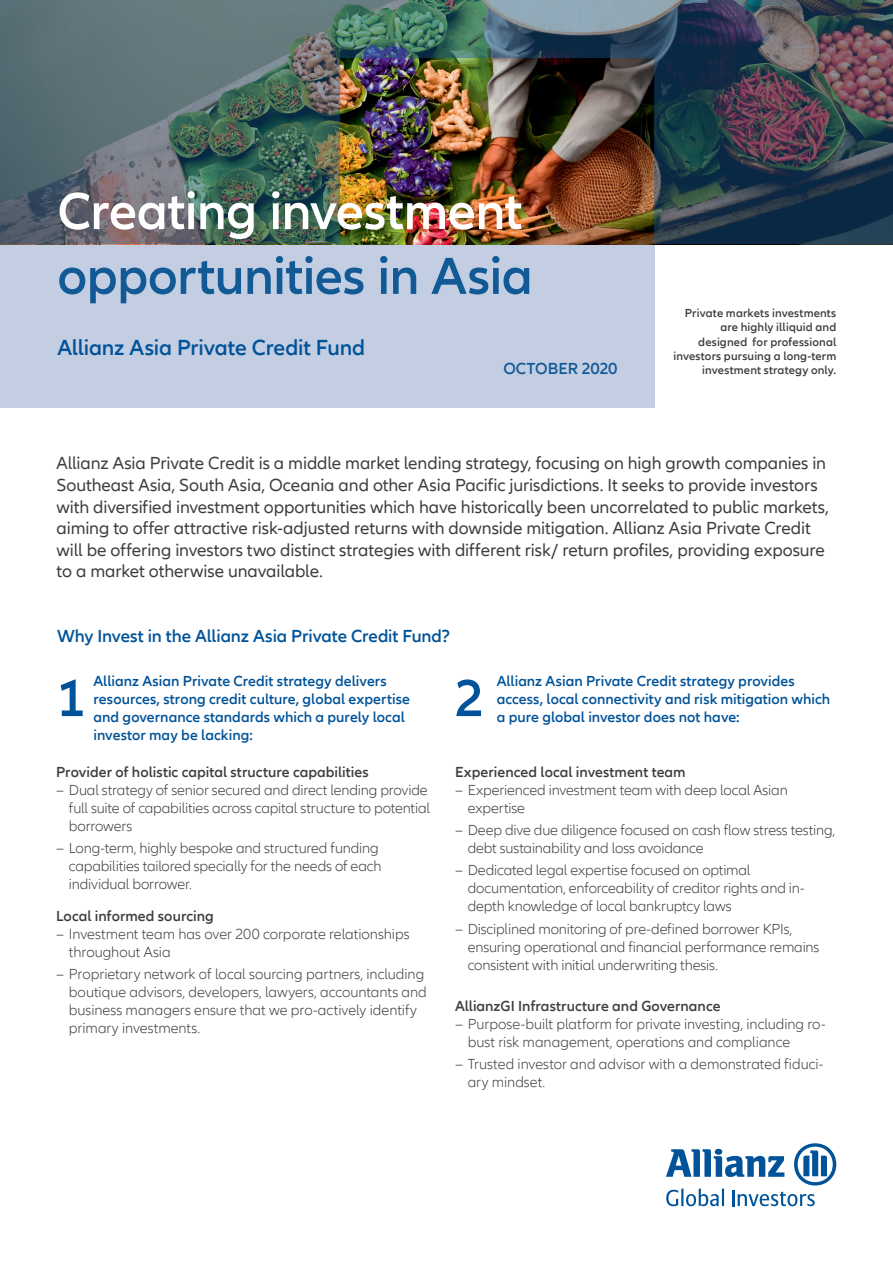
<style>
.page{position:relative;width:893px;height:1263px;background:#fff}
.page>*{position:absolute;margin:0;border:0;box-sizing:border-box;transform-origin:0 0}
.t1{font:600 54px "Allianz Neo";letter-spacing:-.015em;color:#125a96}
.t2{font:600 54px "Allianz Neo";letter-spacing:-.01em;color:#fff}
.t3{font:600 54px "Allianz Neo";color:#015399}
.t4{font:600 22.5px "Allianz Neo";letter-spacing:-.005em;color:#015399}
.t5{font:18px/21.6px "Allianz Neo";letter-spacing:-.005em;color:#3e3e3f}
.t6{font:600 18px "Allianz Neo";letter-spacing:-.005em;color:#015399}
.t7{font:600 16.5px "Allianz Neo";color:#125a96}
.t8{font:300 15px/18px "Allianz Neo";letter-spacing:-.005em;color:#3e3e3f}
.t9{font:600 15px/18px "Allianz Neo";letter-spacing:.005em;color:#015399}
.t10{font:600 15px "Allianz Neo";letter-spacing:.005em;color:#3e3e3f}
.t11{font:600 12px/14.4px "Allianz Neo";letter-spacing:.01em;color:#3e3e3f;text-align:right}
</style>
<div class="page">
<div style="left:0;top:142px;width:654px;height:266px;background:#c4cee3"></div>
<img style="left:0;top:0;width:893px;height:244px">
<svg style="left:666px;top:1143px;width:170px;height:63px"></svg>
<h1 class="t2" style="left:57px;top:180px;width:467px">Creating investment</h1>
<h1 class="t1" style="left:57px;top:245px;width:477px">opportunities in Asia</h1>
<h2 class="t4" style="left:57px;top:334px;width:309px">Allianz Asia Private Credit Fund</h2>
<p class="t7" style="left:503px;top:359px;width:116px">OCTOBER 2020</p>
<p class="t11" style="left:673px;top:306px;width:164px">Private markets investments are highly illiquid and designed for professional investors pursuing a long-term investment strategy only.</p>
<p class="t5" style="left:57px;top:453px;width:774px">Allianz Asia Private Credit is a middle market lending strategy, focusing on high growth companies in Southeast Asia, South Asia, Oceania and other Asia Pacific jurisdictions. It seeks to provide investors with diversified investment opportunities which have historically been uncorrelated to public markets, aiming to offer attractive risk-adjusted returns with downside mitigation. Allianz Asia Private Credit will be offering investors two distinct strategies with different risk/ return profiles, providing exposure to a market otherwise unavailable.</p>
<p class="t6" style="left:57px;top:626px;width:395px">Why Invest in the Allianz Asia Private Credit Fund?</p>
<p class="t9" style="left:94px;top:673px;width:318px">Allianz Asian Private Credit strategy delivers resources, strong credit culture, global expertise and governance standards which a purely local investor may be lacking:</p>
<h1 class="t3" style="left:57px;top:667px;width:30px">1</h1>
<p class="t9" style="left:497px;top:673px;width:335px">Allianz Asian Private Credit strategy provides access, local connectivity and risk mitigation which</p>
<h1 class="t3" style="left:455px;top:667px;width:30px">2</h1>
<p class="t9" style="left:497px;top:709px;width:245px">a pure global investor does not have:</p>
<p class="t10" style="left:56px;top:763px;width:314px">Provider of holistic capital structure capabilities</p>
<p class="t8" style="left:69px;top:781px;width:363px;text-indent:-13px">− Dual strategy of senior secured and direct lending provide full suite of capabilities across capital structure to potential borrowers</p>
<p class="t8" style="left:69px;top:839px;width:314px;text-indent:-13px">− Long-term, highly bespoke and structured funding capabilities tailored specially for the needs of each individual borrower.</p>
<p class="t10" style="left:56px;top:907px;width:159px">Local informed sourcing</p>
<p class="t8" style="left:69px;top:925px;width:342px;text-indent:-13px">− Investment team has over 200 corporate relationships throughout Asia</p>
<p class="t8" style="left:69px;top:965px;width:359px;text-indent:-13px">− Proprietary network of local sourcing partners, including boutique advisors, developers, lawyers, accountants and business managers ensure that we pro-actively identify primary investments.</p>
<p class="t10" style="left:455px;top:763px;width:232px">Experienced local investment team</p>
<p class="t8" style="left:468px;top:781px;width:322px;text-indent:-13px">− Experienced investment team with deep local Asian expertise</p>
<p class="t8" style="left:468px;top:821px;width:369px;text-indent:-13px">− Deep dive due diligence focused on cash flow stress testing, debt sustainability and loss avoidance</p>
<p class="t8" style="left:468px;top:862px;width:338px;text-indent:-13px">− Dedicated legal expertise focused on optimal documentation, enforceability of creditor rights and in&shy;depth knowledge of local bankruptcy laws</p>
<p class="t8" style="left:468px;top:920px;width:353px;text-indent:-13px">− Disciplined monitoring of pre-defined borrower KPIs, ensuring operational and financial performance remains consistent with initial underwriting thesis.</p>
<p class="t10" style="left:455px;top:997px;width:267px">AllianzGI Infrastructure and Governance</p>
<p class="t8" style="left:468px;top:1015px;width:359px;text-indent:-13px">− Purpose-built platform for private investing, including ro&shy;bust risk management, operations and compliance</p>
<p class="t8" style="left:468px;top:1055px;width:357px;text-indent:-13px">− Trusted investor and advisor with a demonstrated fiduci&shy;ary mindset.</p>
</div>
